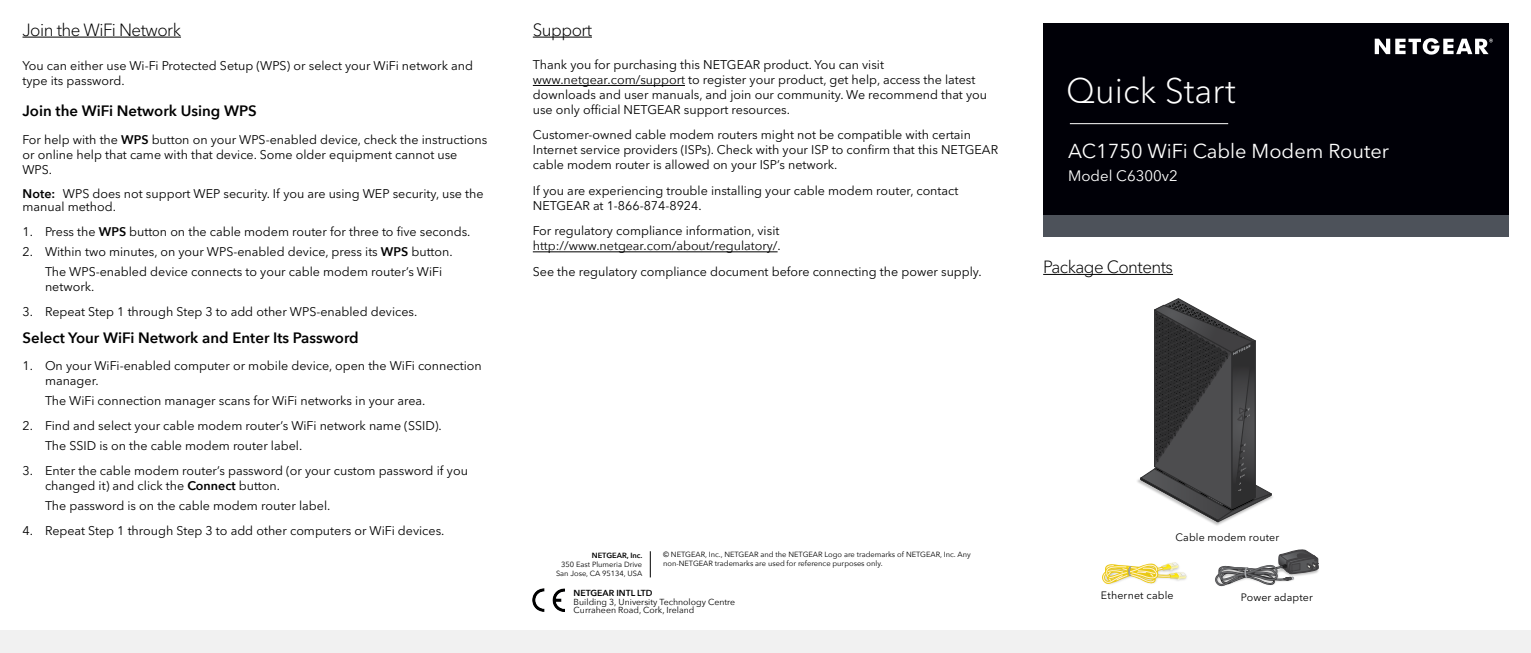
<style>
.page{position:relative;width:1531px;height:653px;background:#fff}
.page>*{position:absolute;margin:0;border:0;box-sizing:border-box;transform-origin:0 0}
.t1{font:300 35px "Avenir Next LT Pro";color:#fff}
.t2{font:20px "Avenir Next LT Pro";color:#fff}
.t3{font:300 17.5px "Avenir Next LT Pro";letter-spacing:-.03em;color:#000}
.t4{font:600 15px "Avenir Next";color:#000}
.t5{font:15px "Avenir Next LT Pro";color:#fff}
.t6{font:12.5px/15px "Avenir Next LT Pro";color:#000}
.t7{font:12.5px "Avenir Next";color:#000}
.t8{font:10.62px "Avenir Next LT Pro";letter-spacing:.01em;color:#000}
.t9{font:8.75px/8.8px "Avenir Next";color:#000}
.t10{font:600 8.75px "Avenir Next";color:#000}
.t11{font:7.5px/9px "Avenir Next";color:#000;text-align:right}
.t12{font:600 7.5px "Avenir Next";color:#000}
.s1{font-family:"Avenir Next";font-weight:600}
.s2{font-family:"Avenir Next"}
.s3{font-family:"Avenir Next LT Pro"}
</style>
<div class="page">
<div style="left:1043px;top:22px;width:465px;height:213px;background:#000007"></div>
<hr style="left:1070px;top:123px;width:158px;height:1px;background:#fff">
<div style="left:1043px;top:215px;width:465px;height:21px;background:#4d525a"></div>
<svg style="left:1374px;top:38px;width:119px;height:17px"></svg>
<hr style="left:533px;top:85px;width:152px;height:1px;background:#000">
<hr style="left:533px;top:251px;width:244px;height:1px;background:#000">
<hr style="left:533px;top:37px;width:59px;height:1px;background:#000">
<hr style="left:22px;top:37px;width:159px;height:1px;background:#000">
<hr style="left:1043px;top:274px;width:130px;height:1px;background:#000">
<img style="left:1137px;top:479px;width:136px;height:47px">
<svg style="left:1140px;top:298px;width:131px;height:224px"></svg>
<svg style="left:1102px;top:562px;width:84px;height:22px"></svg>
<svg style="left:1215px;top:549px;width:103px;height:38px"></svg>
<div style="left:0;top:630px;width:1531px;height:22px;background:#f1f1f1"></div>
<img style="left:533px;top:588px;width:32px;height:23px">
<svg style="left:650px;top:551px;width:1px;height:26px"></svg>
<h3 class="t3" style="left:22px;top:19px;width:160px">Join the WiFi Network</h3>
<h3 class="t3" style="left:533px;top:19px;width:61px">Support</h3>
<p class="t6" style="left:22px;top:58px;width:452px">You can either use Wi-Fi Protected Setup (WPS) or select your WiFi network and type its password.</p>
<p class="t4" style="left:22px;top:98px;width:236px">Join the WiFi Network Using WPS</p>
<p class="t6" style="left:22px;top:132px;width:466px">For help with the <span class="s1">WPS</span> button on your WPS-enabled device, check the instructions or online help that came with that device. Some older equipment cannot use<br>WPS.</p>
<p class="t6" style="left:22px;top:186px;width:463px;line-height:13.8px"><span class="s1">Note:</span> WPS does not support WEP security. If you are using WEP security, use the manual method.</p>
<p class="t6" style="left:22px;top:224px;width:449px">1. Press the <span class="s1">WPS</span> button on the cable modem router for three to five seconds.</p>
<p class="t6" style="left:45px;top:242px;width:409px;line-height:20px;text-indent:-22px">2. Within two minutes, on your WPS-enabled device, press its <span class="s1">WPS</span> button.<br>The WPS-enabled device connects to your cable modem router’s WiFi</p>
<p class="t6" style="left:45px;top:279px;width:51px">network.</p>
<p class="t6" style="left:22px;top:304px;width:396px">3. Repeat Step 1 through Step 3 to add other WPS-enabled devices.</p>
<p class="t4" style="left:22px;top:324px;width:338px">Select Your WiFi Network and Enter Its Password</p>
<p class="t6" style="left:45px;top:358px;width:438px;text-indent:-22px">1. On your WiFi‑enabled computer or mobile device, open the WiFi connection manager.</p>
<p class="t6" style="left:45px;top:393px;width:382px">The WiFi connection manager scans for WiFi networks in your area.</p>
<p class="t6" style="left:45px;top:416px;width:398px;line-height:20px;text-indent:-22px">2. Find and select your cable modem router’s WiFi network name (SSID).<br>The SSID is on the cable modem router label.</p>
<p class="t6" style="left:45px;top:463px;width:424px;text-indent:-22px">3. Enter the cable modem router’s password (or your custom password if you changed it) and click the <span class="s1">Connect</span> button.</p>
<p class="t6" style="left:45px;top:498px;width:287px">The password is on the cable modem router label.</p>
<p class="t6" style="left:22px;top:523px;width:423px">4. Repeat Step 1 through Step 3 to add other computers or WiFi devices.</p>
<p class="t6" style="left:533px;top:57px;width:456px">Thank you for purchasing this NETGEAR product. You can visit <span class="s2">www.netgear.com/support</span> to register your product, get help, access the latest downloads and user manuals, and join our community. We recommend that you use only official NETGEAR support resources.</p>
<p class="t6" style="left:533px;top:127px;width:467px">Customer-owned cable modem routers might not be compatible with certain<br>Internet service providers (ISPs). Check with your ISP to confirm that this NETGEAR cable modem router is allowed on your ISP’s network.</p>
<p class="t6" style="left:533px;top:183px;width:427px">If you are experiencing trouble installing your cable modem router, contact<br>NETGEAR at 1-866-874-8924.</p>
<p class="t6" style="left:533px;top:223px;width:248px">For regulatory compliance information, visit</p>
<p class="t7" style="left:533px;top:235px;width:249px">http://www.netgear.com/about/regulatory/<span class="s3">.</span></p>
<p class="t6" style="left:533px;top:264px;width:450px">See the regulatory compliance document before connecting the power supply.</p>
<p class="t12" style="left:592px;top:548px;width:52px">NETGEAR, Inc.</p>
<p class="t11" style="left:556px;top:559px;width:88px">350 East Plumeria Drive<br>San Jose, CA 95134, USA</p>
<p class="t11" style="left:663px;top:550px;width:309px;text-align:left">© NETGEAR, Inc., NETGEAR and the NETGEAR Logo are trademarks of NETGEAR, Inc. Any non‑NETGEAR trademarks are used for reference purposes only.</p>
<p class="t10" style="left:574px;top:585px;width:80px">NETGEAR INTL LTD</p>
<p class="t9" style="left:574px;top:596px;width:163px">Building 3, University Technology Centre<br>Curraheen Road, Cork, Ireland</p>
<h1 class="t1" style="left:1066px;top:70px;width:171px">Quick Start</h1>
<h2 class="t2" style="left:1068px;top:139px;width:322px">AC1750 WiFi Cable Modem Router</h2>
<p class="t5" style="left:1068px;top:166px;width:111px">Model C6300v2</p>
<h3 class="t3" style="left:1043px;top:256px;width:131px">Package Contents</h3>
<p class="t8" style="left:1175px;top:530px;width:105px">Cable modem router</p>
<p class="t8" style="left:1101px;top:589px;width:74px">Ethernet cable</p>
<p class="t8" style="left:1241px;top:591px;width:73px">Power adapter</p>
</div>
